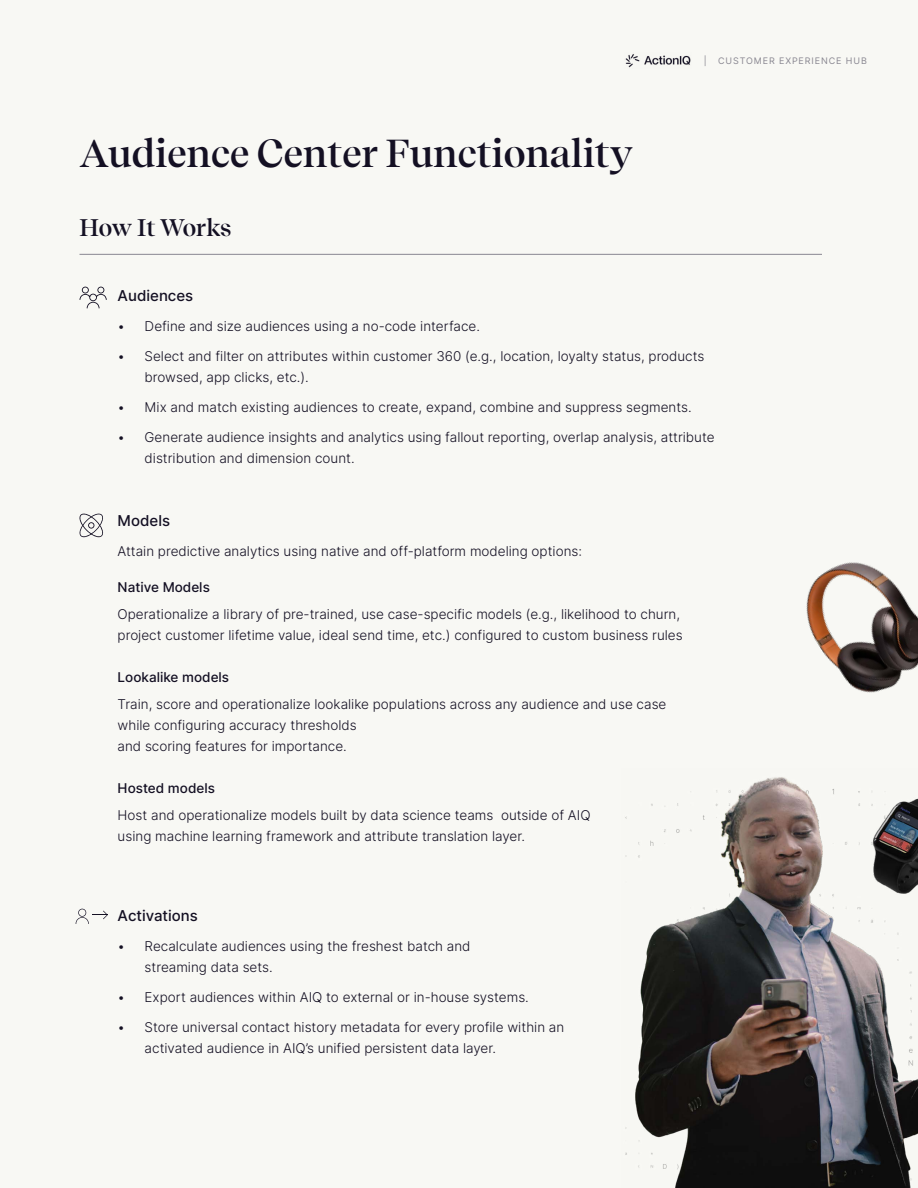
<style>
.page{position:relative;width:918px;height:1188px;background:#f8f8f4}
.page>*{position:absolute;margin:0;border:0;box-sizing:border-box;transform-origin:0 0}
.t1{font:600 39px "Recife Display";color:#141023}
.t2{font:600 24px "Recife Display";color:#141023}
.t3{font:500 15px "Inter";color:#141023}
.t4{font:300 13.5px/21px "Inter";color:#141023}
.t5{font:500 13.5px "Inter";color:#141023}
.t6{font:9px "Inter";letter-spacing:.1em;color:#898791}
</style>
<div class="page">
<img style="left:624px;top:52px;width:67px;height:17px">
<img style="left:622px;top:769px;width:296px;height:419px">
<img style="left:708px;top:468px;width:210px;height:314px">
<svg style="left:79px;top:287px;width:28px;height:21px"></svg>
<svg style="left:78px;top:512px;width:27px;height:26px"></svg>
<hr style="left:80px;top:254px;width:742px;height:1px;background:#898791">
<svg style="left:76px;top:909px;width:32px;height:15px"></svg>
<h1 class="t1" style="left:80px;top:125px;width:555px">Audience Center Functionality</h1>
<h2 class="t2" style="left:80px;top:210px;width:154px">How It Works</h2>
<p class="t6" style="left:704px;top:54px;width:165px">| CUSTOMER EXPERIENCE HUB</p>
<p class="t3" style="left:118px;top:284px;width:77px">Audiences</p>
<p class="t4" style="left:118px;top:315px;width:364px">• Define and size audiences using a no-code interface.</p>
<p class="t4" style="left:145px;top:345px;width:561px;text-indent:-27px">• Select and filter on attributes within customer 360 (e.g., location, loyalty status, products browsed, app clicks, etc.).</p>
<p class="t4" style="left:118px;top:396px;width:575px">• Mix and match existing audiences to create, expand, combine and suppress segments.</p>
<p class="t4" style="left:145px;top:426px;width:572px;text-indent:-27px">• Generate audience insights and analytics using fallout reporting, overlap analysis, attribute distribution and dimension count.</p>
<p class="t3" style="left:118px;top:510px;width:54px">Models</p>
<p class="t4" style="left:118px;top:541px;width:466px">Attain predictive analytics using native and off-platform modeling options:</p>
<p class="t5" style="left:118px;top:577px;width:94px">Native Models</p>
<p class="t4" style="left:118px;top:603px;width:567px">Operationalize a library of pre-trained, use case-specific models (e.g., likelihood to churn, project customer lifetime value, ideal send time, etc.) configured to custom business rules</p>
<p class="t5" style="left:118px;top:667px;width:113px">Lookalike models</p>
<p class="t4" style="left:118px;top:693px;width:550px">Train, score and operationalize lookalike populations across any audience and use case while configuring accuracy thresholds<br>and scoring features for importance.</p>
<p class="t5" style="left:118px;top:778px;width:99px">Hosted models</p>
<p class="t4" style="left:118px;top:804px;width:474px">Host and operationalize models built by data science teams outside of AIQ using machine learning framework and attribute translation layer.</p>
<p class="t3" style="left:118px;top:904px;width:82px">Activations</p>
<p class="t4" style="left:145px;top:935px;width:327px;text-indent:-27px">• Recalculate audiences using the freshest batch and streaming data sets.</p>
<p class="t4" style="left:118px;top:986px;width:413px">• Export audiences within AIQ to external or in-house systems.</p>
<p class="t4" style="left:145px;top:1016px;width:421px;text-indent:-27px">• Store universal contact history metadata for every profile within an activated audience in AIQ’s unified persistent data layer.</p>
</div>
